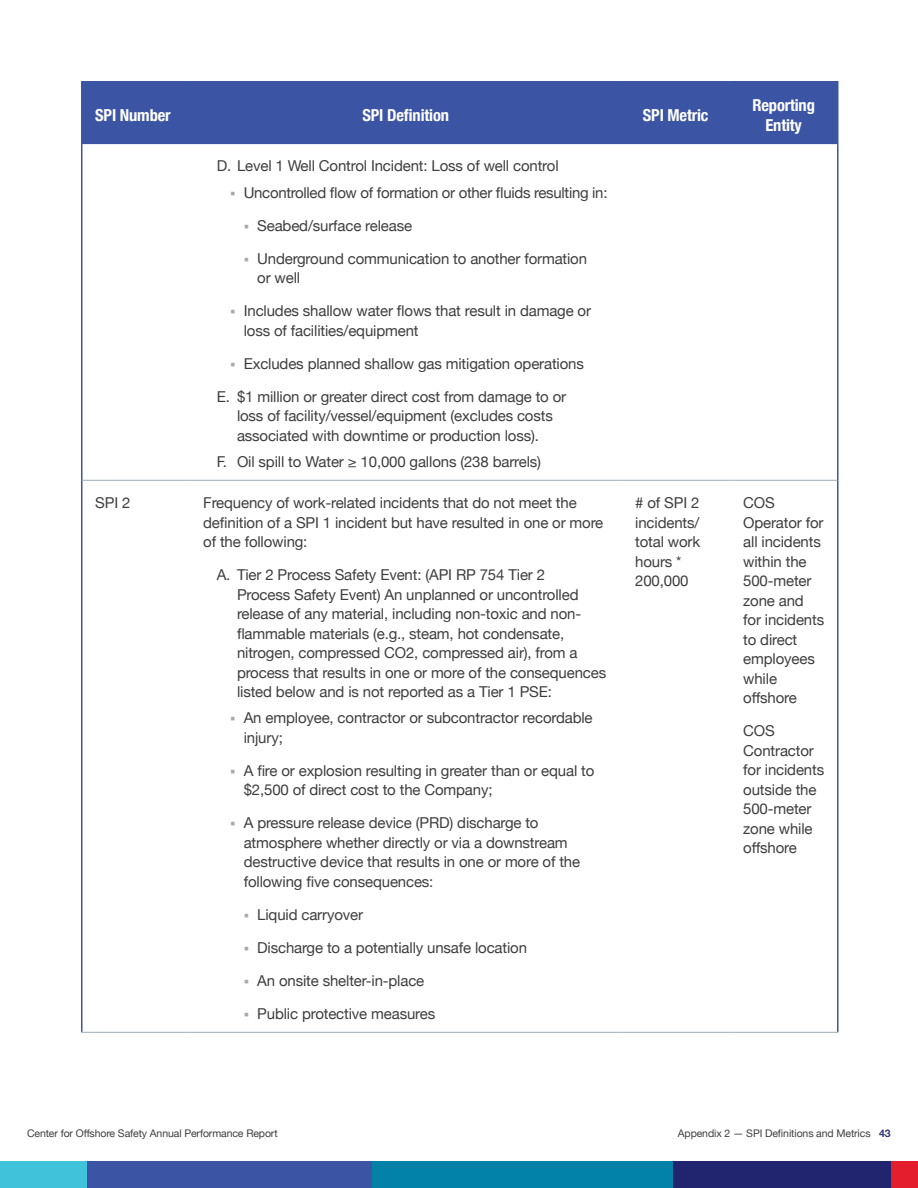
<style>
.page{position:relative;width:918px;height:1188px;background:#fff}
.page>*{position:absolute;margin:0;border:0;box-sizing:border-box;transform-origin:0 0}
.t1{font:700 condensed 16.5px/19.5px "Helvetica Neue";letter-spacing:-.01em;color:#fff;text-align:center}
.t2{font:15px/19.5px "Helvetica Neue";letter-spacing:-.01em;color:#3e3e3f}
.t3{font:10.5px "Helvetica Neue";letter-spacing:-.01em;color:#3e3e3f}
.s1{font-weight:700;color:#323478}
</style>
<div class="page">
<div style="left:0;top:1161px;width:88px;height:27px;background:#3ec3db"></div>
<div style="left:891px;top:1161px;width:27px;height:27px;background:#e41e2d"></div>
<div style="left:673px;top:1161px;width:218px;height:27px;background:#212570"></div>
<div style="left:88px;top:1161px;width:285px;height:27px;background:#3b54a4"></div>
<div style="left:373px;top:1161px;width:300px;height:27px;background:#0282a6"></div>
<div style="left:82px;top:82px;width:755px;height:62px;background:#3b54a4"></div>
<hr style="left:82px;top:480px;width:108px;height:1px;background:#a7b6be">
<hr style="left:190px;top:480px;width:432px;height:1px;background:#a7b6be">
<hr style="left:622px;top:480px;width:108px;height:1px;background:#a7b6be">
<hr style="left:730px;top:480px;width:107px;height:1px;background:#a7b6be">
<hr style="left:81px;top:1032px;width:109px;height:1px;background:#a7b6be">
<hr style="left:190px;top:1032px;width:432px;height:1px;background:#a7b6be">
<hr style="left:622px;top:1032px;width:108px;height:1px;background:#a7b6be">
<hr style="left:730px;top:1032px;width:108px;height:1px;background:#a7b6be">
<hr style="left:81px;top:81px;width:109px;height:1px;background:#3b54a4">
<hr style="left:81px;top:82px;width:1px;height:62px;background:#3b54a4">
<hr style="left:190px;top:81px;width:432px;height:1px;background:#3b54a4">
<hr style="left:622px;top:81px;width:108px;height:1px;background:#3b54a4">
<hr style="left:730px;top:81px;width:108px;height:1px;background:#3b54a4">
<hr style="left:837px;top:82px;width:1px;height:62px;background:#3b54a4">
<hr style="left:81px;top:144px;width:1px;height:336px;background:#3b54a4">
<hr style="left:837px;top:144px;width:1px;height:336px;background:#3b54a4">
<hr style="left:81px;top:480px;width:1px;height:552px;background:#3b54a4">
<hr style="left:837px;top:480px;width:1px;height:552px;background:#3b54a4">
<p class="t1" style="left:95px;top:104px;width:77px">SPI Number</p>
<p class="t1" style="left:362px;top:104px;width:88px">SPI Definition</p>
<p class="t1" style="left:643px;top:104px;width:67px">SPI Metric</p>
<p class="t1" style="left:752px;top:94px;width:64px">Reporting<br>Entity</p>
<p class="t2" style="left:244px;top:154px;width:365px;line-height:26.2px;text-indent:-27px">D. Level 1 Well Control Incident: Loss of well control<br>Uncontrolled flow of formation or other fluids resulting in:</p>
<p class="t2" style="left:257px;top:216px;width:156px">Seabed/surface release</p>
<p class="t2" style="left:257px;top:249px;width:331px">Underground communication to another formation or well</p>
<p class="t2" style="left:244px;top:302px;width:349px">Includes shallow water flows that result in damage or loss of facilities/equipment</p>
<p class="t2" style="left:244px;top:354px;width:342px">Excludes planned shallow gas mitigation operations</p>
<p class="t2" style="left:217px;top:387px;width:351px;text-align:center">E. $1 million or greater direct cost from damage to or loss of facility/vessel/equipment (excludes costs associated with downtime or production loss).</p>
<p class="t2" style="left:217px;top:453px;width:326px">F. Oil spill to Water ≥ 10,000 gallons (238 barrels)</p>
<p class="t2" style="left:95px;top:494px;width:37px">SPI 2</p>
<p class="t2" style="left:203px;top:494px;width:402px">Frequency of work-related incidents that do not meet the definition of a SPI 1 incident but have resulted in one or more of the following:</p>
<p class="t2" style="left:237px;top:566px;width:371px;text-indent:-20px">A. Tier 2 Process Safety Event: (API RP 754 Tier 2<br>Process Safety Event) An unplanned or uncontrolled release of any material, including non-toxic and non&shy;flammable materials (e.g., steam, hot condensate, nitrogen, compressed CO2, compressed air), from a process that results in one or more of the consequences listed below and is not reported as a Tier 1 PSE:</p>
<p class="t2" style="left:244px;top:709px;width:350px">An employee, contractor or subcontractor recordable injury;</p>
<p class="t2" style="left:244px;top:762px;width:352px">A fire or explosion resulting in greater than or equal to $2,500 of direct cost to the Company;</p>
<p class="t2" style="left:244px;top:814px;width:338px">A pressure release device (PRD) discharge to atmosphere whether directly or via a downstream destructive device that results in one or more of the following five consequences:</p>
<p class="t2" style="left:257px;top:906px;width:107px">Liquid carryover</p>
<p class="t2" style="left:257px;top:939px;width:271px">Discharge to a potentially unsafe location</p>
<p class="t2" style="left:257px;top:972px;width:169px">An onsite shelter-in-place</p>
<p class="t2" style="left:257px;top:1005px;width:179px">Public protective measures</p>
<p class="t2" style="left:635px;top:494px;width:67px"># of SPI 2 incidents/ total work hours *<br>200,000</p>
<p class="t2" style="left:743px;top:494px;width:82px">COS<br>Operator for all incidents within the<br>500-meter zone and for incidents to direct employees while offshore</p>
<p class="t2" style="left:743px;top:722px;width:82px">COS<br>Contractor for incidents outside the<br>500-meter zone while offshore</p>
<p class="t3" style="left:27px;top:1126px;width:252px">Center for Offshore Safety Annual Performance Report</p>
<p class="t3" style="left:678px;top:1126px;width:214px">Appendix 2 — SPI Definitions and Metrics <span class="s1">43</span></p>
</div>
